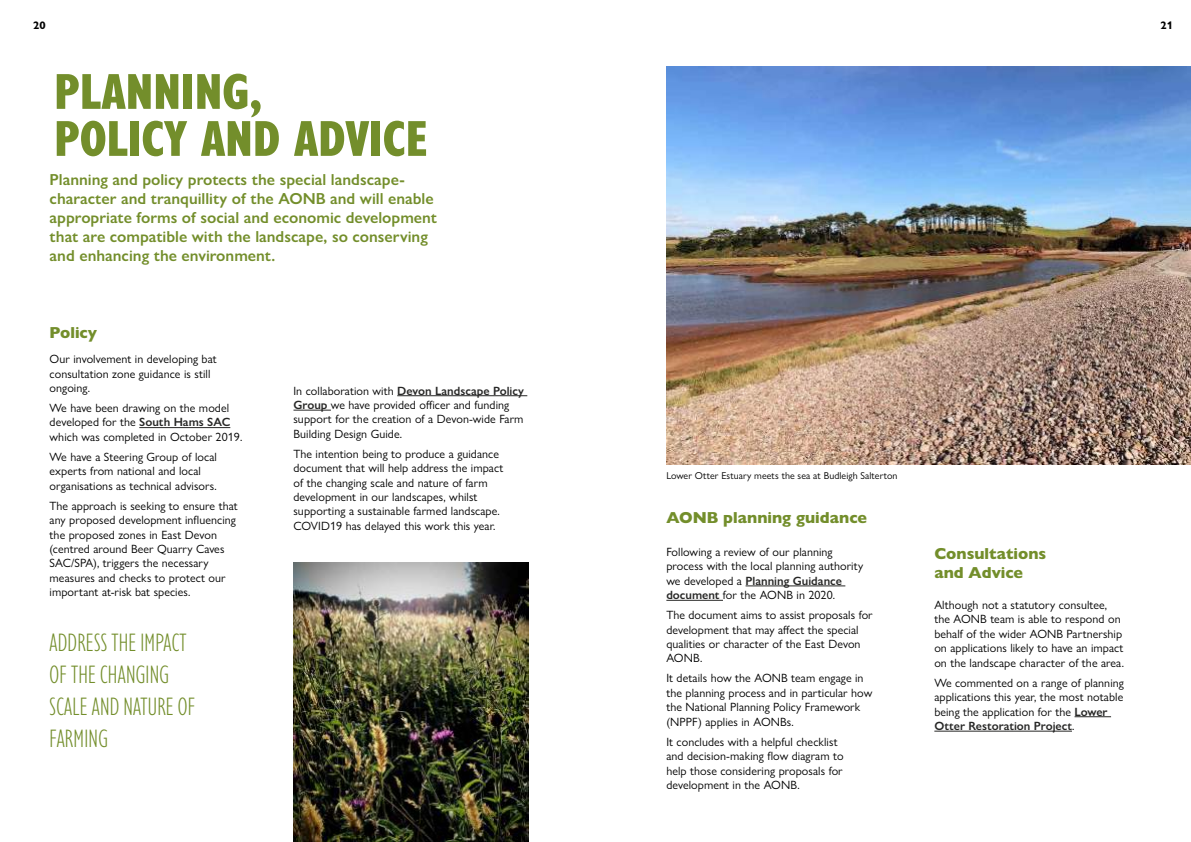
<style>
.page{position:relative;width:1191px;height:842px;background:#fff}
.page>*{position:absolute;margin:0;border:0;box-sizing:border-box;transform-origin:0 0}
.t1{font:800 condensed 52px/47px "Gill Sans Nova";letter-spacing:-.01em;color:#738e2b}
.t2{font:300 condensed 26px/32px "Gill Sans Nova";letter-spacing:.01em;color:#738e2b}
.t3{font:600 16px/19.2px "Gill Sans Nova";color:#738e2b}
.t4{font:800 16px/19px "Gill Sans Nova";color:#738e2b}
.t5{font:12px/14.4px "Gill Sans Nova";letter-spacing:.005em;color:#000}
.t6{font:700 11px "Gill Sans Nova";color:#000}
.t7{font:10px "Gill Sans Nova";letter-spacing:.005em;color:#000}
.s1{font-weight:600;color:#272726}
</style>
<div class="page">
<img style="left:666px;top:67px;width:525px;height:397px">
<hr style="left:139px;top:427px;width:91px;height:1px;background:#272726">
<hr style="left:745px;top:586px;width:100px;height:1px;background:#272726">
<hr style="left:666px;top:600px;width:57px;height:1px;background:#272726">
<img style="left:293px;top:563px;width:236px;height:279px">
<hr style="left:397px;top:395px;width:130px;height:1px;background:#272726">
<hr style="left:293px;top:410px;width:38px;height:1px;background:#272726">
<hr style="left:1074px;top:716px;width:37px;height:1px;background:#272726">
<hr style="left:934px;top:731px;width:138px;height:1px;background:#272726">
<p class="t6" style="left:33px;top:18px;width:14px">20</p>
<p class="t6" style="left:1160px;top:18px;width:14px">21</p>
<h1 class="t1" style="left:54px;top:66px;width:376px">PLANNING,<br>POLICY AND ADVICE</h1>
<p class="t3" style="left:50px;top:169px;width:389px">Planning and policy protects the special landscape&shy;character and tranquillity of the AONB and will enable appropriate forms of social and economic development that are compatible with the landscape, so conserving and enhancing the environment.</p>
<h3 class="t4" style="left:50px;top:323px;width:49px">Policy</h3>
<p class="t5" style="left:50px;top:352px;width:169px">Our involvement in developing bat consultation zone guidance is still ongoing.</p>
<p class="t5" style="left:50px;top:401px;width:194px">We have been drawing on the model developed for the <span class="s1">South Hams SAC </span>which was completed in October 2019.</p>
<p class="t5" style="left:50px;top:449px;width:169px">We have a Steering Group of local experts from national and local organisations as technical advisors.</p>
<p class="t5" style="left:50px;top:498px;width:190px">The approach is seeking to ensure that any proposed development influencing the proposed zones in East Devon (centred around Beer Quarry Caves SAC/SPA), triggers the necessary measures and checks to protect our important at-risk bat species.</p>
<h3 class="t4" style="left:666px;top:508px;width:202px">AONB planning guidance</h3>
<p class="t5" style="left:293px;top:383px;width:232px">In collaboration with <span class="s1">Devon Landscape Policy Group</span> we have provided officer and funding support for the creation of a Devon-wide Farm Building Design Guide.</p>
<p class="t5" style="left:293px;top:446px;width:211px">The intention being to produce a guidance document that will help address the impact of the changing scale and nature of farm development in our landscapes, whilst supporting a sustainable farmed landscape.<br>COVID19 has delayed this work this year.</p>
<p class="t7" style="left:666px;top:470px;width:233px">Lower Otter Estuary meets the sea at Budleigh Salterton</p>
<p class="t5" style="left:666px;top:544px;width:198px">Following a review of our planning process with the local planning authority we developed a <span class="s1">Planning Guidance document</span> for the AONB in 2020.</p>
<p class="t5" style="left:666px;top:608px;width:208px">The document aims to assist proposals for development that may affect the special qualities or character of the East Devon<br>AONB.</p>
<p class="t5" style="left:666px;top:671px;width:207px">It details how the AONB team engage in the planning process and in particular how the National Planning Policy Framework (NPPF) applies in AONBs.</p>
<p class="t5" style="left:666px;top:734px;width:179px">It concludes with a helpful checklist and decision-making flow diagram to help those considering proposals for development in the AONB.</p>
<h2 class="t2" style="left:50px;top:626px;width:147px">ADDRESS THE IMPACT<br>OF THE CHANGING<br>SCALE AND NATURE OF<br>FARMING</h2>
<h3 class="t4" style="left:934px;top:544px;width:113px">Consultations and Advice</h3>
<p class="t5" style="left:934px;top:598px;width:191px">Although not a statutory consultee, the AONB team is able to respond on behalf of the wider AONB Partnership on applications likely to have an impact on the landscape character of the area.</p>
<p class="t5" style="left:934px;top:675px;width:191px">We commented on a range of planning applications this year, the most notable being the application for the <span class="s1">Lower Otter Restoration Project</span>.</p>
</div>
